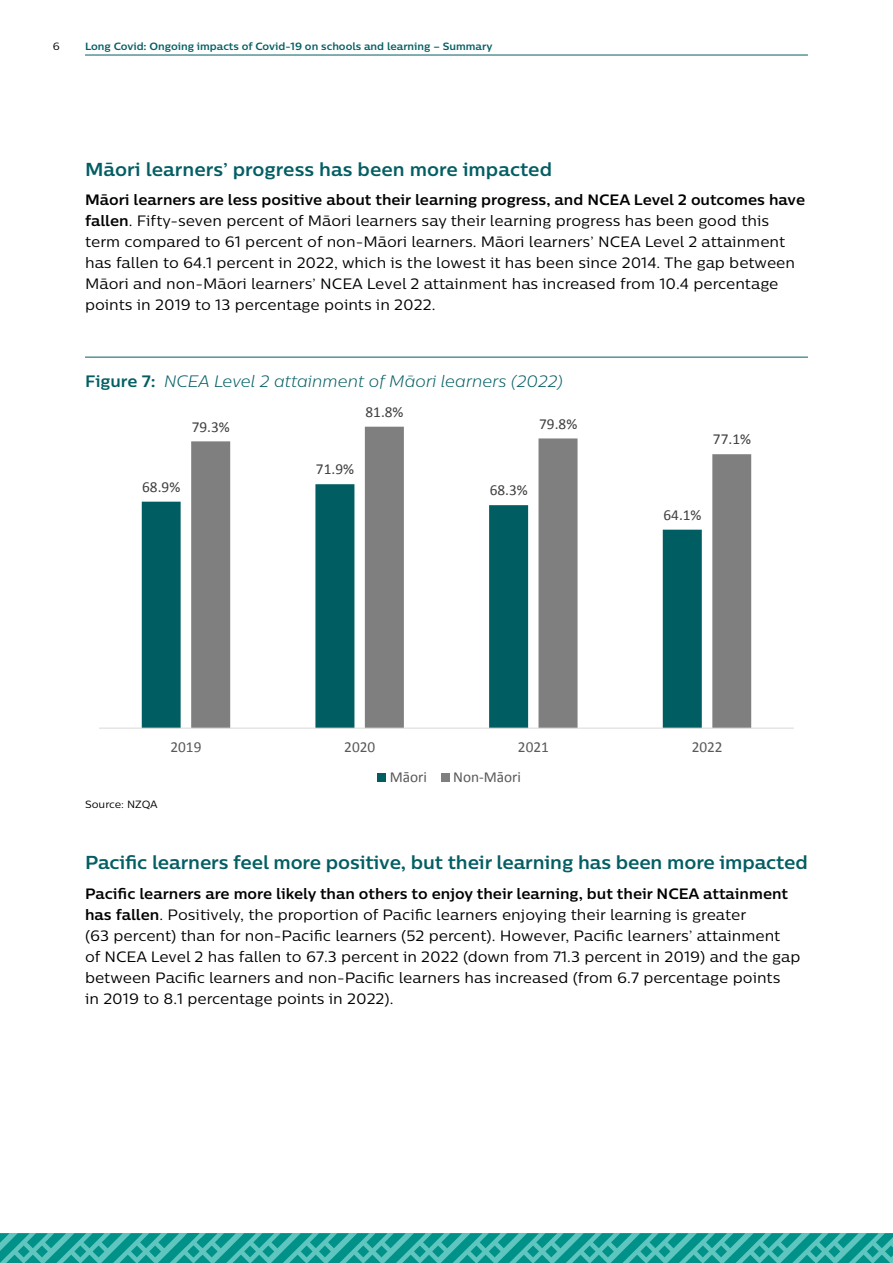
<style>
.page{position:relative;width:893px;height:1263px;background:#fff}
.page>*{position:absolute;margin:0;border:0;box-sizing:border-box;transform-origin:0 0}
.H3_headings{font:700 18.75px "Centrale Sans";letter-spacing:-.005em;color:#035e63}
.t1{font:italic 300 16.5px "Centrale Sans";color:#035e63}
.t2{font:15.3px "Calibri";color:#404040}
.t3{font:15.3px "Calibri";color:#595959}
.Body_copy__keep{font:15px/21px "Centrale Sans";color:#000}
.t4{font:700 10.5px "Centrale Sans";color:#035e63}
.Notes_after_table_fi{font:10.5px "Centrale Sans";letter-spacing:-.005em;color:#000}
.s1{font-weight:700}
.s2{font-weight:700;font-style:normal}
</style>
<div class="page">
<hr style="left:85px;top:357px;width:723px;height:1px;background:#035e63">
<svg style="left:142px;top:501px;width:49px;height:227px;fill:#005e63"></svg>
<svg style="left:191px;top:427px;width:560px;height:301px"></svg>
<hr style="left:99px;top:728px;width:695px;height:1px;background:#d9d9d9">
<div style="left:378px;top:774px;width:8px;height:8px;background:#005e63"></div>
<div style="left:441px;top:774px;width:8px;height:8px;background:#7f7f7f"></div>
<svg style="left:0;top:1233px;width:893px;height:30px"></svg>
<hr style="left:85px;top:55px;width:723px;height:1px;background:#035e63">
<p class="Notes_after_table_fi" style="left:53px;top:40px;width:9px">6</p>
<p class="t4" style="left:85px;top:40px;width:409px">Long Covid: Ongoing impacts of Covid-19 on schools and learning – Summary</p>
<p class="H3_headings" style="left:85px;top:157px;width:469px">Māori learners’ progress has been more impacted</p>
<p class="Body_copy__keep" style="left:85px;top:189px;width:722px"><span class="s1">Māori learners are less positive about their learning progress, and NCEA Level 2 outcomes have fallen</span>. Fifty-seven percent of Māori learners say their learning progress has been good this term compared to 61 percent of non-Māori learners. Māori learners’ NCEA Level 2 attainment has fallen to 64.1 percent in 2022, which is the lowest it has been since 2014. The gap between Māori and non-Māori learners’ NCEA Level 2 attainment has increased from 10.4 percentage points in 2019 to 13 percentage points in 2022.</p>
<p class="t1" style="left:85px;top:371px;width:479px"><span class="s2">Figure 7:</span> NCEA Level 2 attainment of Māori learners (2022)</p>
<p class="t2" style="left:192px;top:416px;width:40px">79.3%</p>
<p class="t2" style="left:142px;top:476px;width:40px">68.9%</p>
<p class="t2" style="left:365px;top:401px;width:40px">81.8%</p>
<p class="t2" style="left:316px;top:459px;width:40px">71.9%</p>
<p class="t2" style="left:539px;top:413px;width:40px">79.8%</p>
<p class="t2" style="left:490px;top:480px;width:40px">68.3%</p>
<p class="t2" style="left:713px;top:429px;width:40px">77.1%</p>
<p class="t2" style="left:663px;top:504px;width:40px">64.1%</p>
<h1 class="Notes_after_table_fi" style="left:85px;top:797px;width:74px">Source: NZQA</h1>
<p class="t3" style="left:170px;top:737px;width:32px">2019</p>
<p class="t3" style="left:344px;top:737px;width:32px">2020</p>
<p class="t3" style="left:518px;top:737px;width:32px">2021</p>
<p class="t3" style="left:692px;top:737px;width:32px">2022</p>
<p class="t3" style="left:390px;top:767px;width:39px">Māori</p>
<p class="t3" style="left:453px;top:767px;width:69px">Non-Māori</p>
<p class="H3_headings" style="left:85px;top:850px;width:724px">Pacific learners feel more positive, but their learning has been more impacted</p>
<p class="Body_copy__keep" style="left:85px;top:882px;width:717px"><span class="s1">Pacific learners are more likely than others to enjoy their learning, but their NCEA attainment has fallen</span>. Positively, the proportion of Pacific learners enjoying their learning is greater<br>(63 percent) than for non-Pacific learners (52 percent). However, Pacific learners’ attainment<br>of NCEA Level 2 has fallen to 67.3 percent in 2022 (down from 71.3 percent in 2019) and the gap between Pacific learners and non-Pacific learners has increased (from 6.7 percentage points<br>in 2019 to 8.1 percentage points in 2022).</p>
</div>
